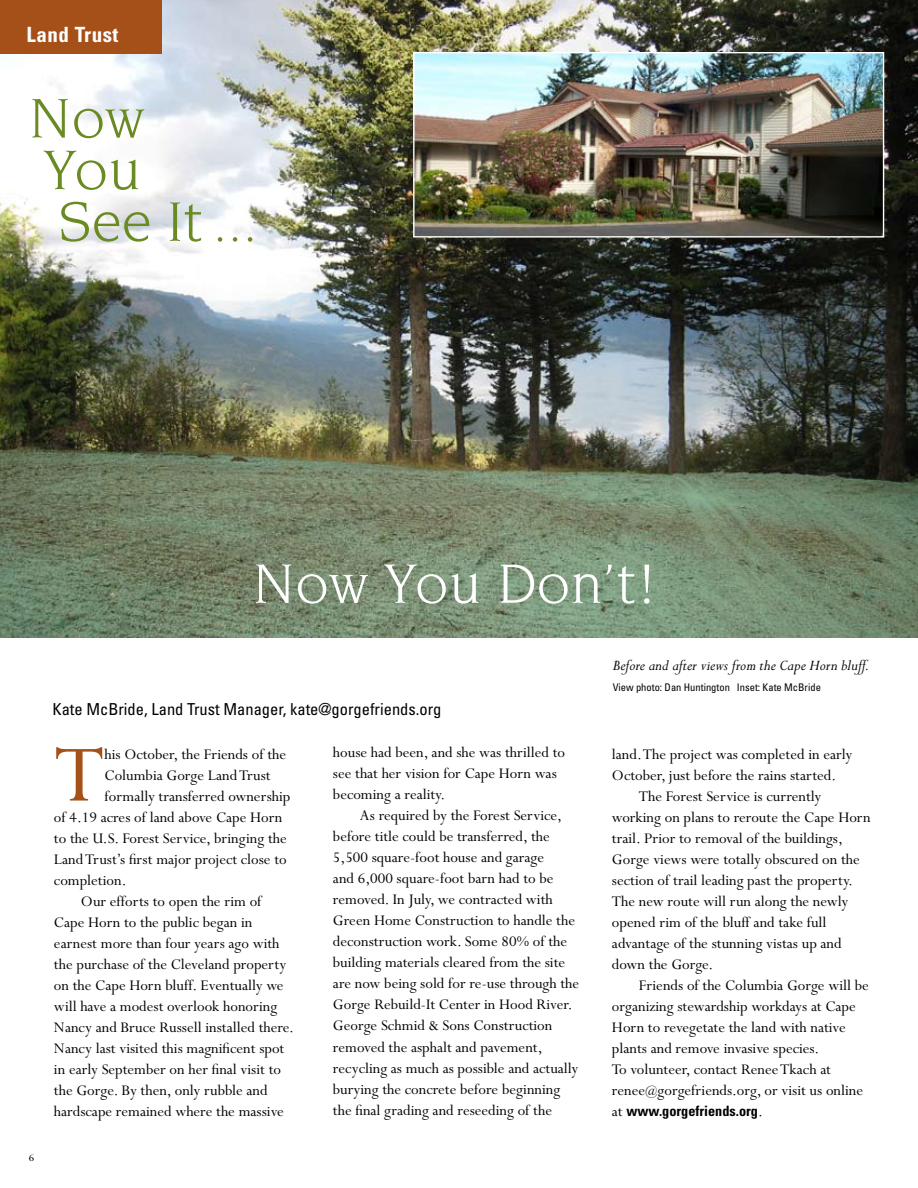
<style>
.page{position:relative;width:918px;height:1188px;background:#fff}
.page>*{position:absolute;margin:0;border:0;box-sizing:border-box;transform-origin:0 0}
.t1{font:89.85px "Perpetua";color:#a55018}
.t2{font:60px/51.8px "Novarese";color:#6a8a22}
.t3{font:60px "Novarese";color:#fff}
.t4{font:700 condensed 21px "Univers";letter-spacing:.025em;color:#fff}
.t5{font:16.5px/21px "Perpetua";color:#000}
.t6{font:condensed 16.5px "Univers";color:#000}
.t7{font:italic 16.5px "Perpetua";color:#000}
.t8{font:700 condensed 14.25px "Univers";color:#000}
.t9{font:13.5px "Perpetua SC";color:#000}
.t10{font:condensed 10.5px "Univers";color:#000}
.s1{font-size:13.5px}
.s2{font-family:"Perpetua";font-weight:400;font-stretch:normal;font-size:16.5px}
</style>
<div class="page">
<img style="left:0;top:0;width:918px;height:638px">
<img style="left:415px;top:54px;width:467px;height:182px">
<div style="left:413px;top:52px;width:471px;height:186px;border:1px solid #fff"></div>
<div style="left:0;top:0;width:162px;height:54px;background:#a55018"></div>
<p class="t4" style="left:27px;top:22px;width:93px">Land Trust</p>
<h2 class="t2" style="left:28px;top:91px;width:231px">Now<br>You<br>See It ...</h2>
<h2 class="t3" style="left:252px;top:551px;width:406px">Now You Don’t!</h2>
<p class="t9" style="left:28px;top:1150px;width:8px">6</p>
<p class="t6" style="left:52px;top:698px;width:391px">Kate McBride, Land Trust Manager, kate@gorgefriends.org</p>
<h1 class="t1" style="left:54px;top:728px;width:52px">T</h1>
<p class="t5" style="left:105px;top:744px;width:183px">his October, the Friends of the</p>
<p class="t5" style="left:105px;top:765px;width:168px">Columbia Gorge Land Trust</p>
<p class="t5" style="left:105px;top:786px;width:187px">formally transferred ownership</p>
<p class="t5" style="left:54px;top:807px;width:230px">of 4.19 acres of land above Cape Horn</p>
<p class="t5" style="left:54px;top:828px;width:234px">to the U.S. Forest Service, bringing the</p>
<p class="t5" style="left:54px;top:849px;width:234px">Land Trust’s first major project close to</p>
<p class="t5" style="left:54px;top:870px;width:74px">completion.</p>
<p class="t5" style="left:81px;top:891px;width:182px">Our efforts to open the rim of</p>
<p class="t5" style="left:54px;top:912px;width:200px">Cape Horn to the public began in</p>
<p class="t5" style="left:54px;top:933px;width:227px">earnest more than four years ago with</p>
<p class="t5" style="left:54px;top:954px;width:234px">the purchase of the Cleveland property</p>
<p class="t5" style="left:54px;top:975px;width:231px">on the Cape Horn bluff. Eventually we</p>
<p class="t5" style="left:54px;top:996px;width:225px">will have a modest overlook honoring</p>
<p class="t5" style="left:54px;top:1017px;width:242px">Nancy and Bruce Russell installed there.</p>
<p class="t5" style="left:54px;top:1038px;width:232px">Nancy last visited this magnificent spot</p>
<p class="t5" style="left:54px;top:1059px;width:229px">in early September on her final visit to</p>
<p class="t5" style="left:54px;top:1080px;width:215px">the Gorge. By then, only rubble and</p>
<p class="t5" style="left:54px;top:1101px;width:231px">hardscape remained where the massive</p>
<p class="t5" style="left:333px;top:743px;width:234px">house had been, and she was thrilled to see that her vision for Cape Horn was becoming a reality.</p>
<p class="t5" style="left:333px;top:806px;width:248px;text-indent:27px">As required by the Forest Service, before title could be transferred, the 5,500 square-foot house and garage<br>and 6,000 square-foot barn had to be removed. In July, we contracted with Green Home Construction to handle the deconstruction work. Some 80% of the building materials cleared from the site are now being sold for re-use through the Gorge Rebuild-It Center in Hood River.<br>George Schmid &amp; Sons Construction removed the asphalt and pavement, recycling as much as possible and actually burying the concrete before beginning the final grading and reseeding of the</p>
<p class="t7" style="left:613px;top:657px;width:258px">Before and after views from the Cape Horn bluff.</p>
<p class="t10" style="left:613px;top:680px;width:210px">View photo: Dan Huntington Inset: Kate McBride</p>
<p class="t5" style="left:612px;top:744px;width:242px">land. The project was completed in early</p>
<p class="t5" style="left:612px;top:765px;width:226px">October, just before the rains started.</p>
<p class="t5" style="left:639px;top:786px;width:184px">The Forest Service is currently</p>
<p class="t5" style="left:612px;top:807px;width:260px">working on plans to reroute the Cape Horn</p>
<p class="t5" style="left:612px;top:828px;width:232px">trail. Prior to removal of the buildings,</p>
<p class="t5" style="left:612px;top:849px;width:249px">Gorge views were totally obscured on the</p>
<p class="t5" style="left:612px;top:870px;width:243px">section of trail leading past the property.</p>
<p class="t5" style="left:612px;top:891px;width:238px">The new route will run along the newly</p>
<p class="t5" style="left:612px;top:912px;width:216px">opened rim of the bluff and take full</p>
<p class="t5" style="left:612px;top:933px;width:231px">advantage of the stunning vistas up and</p>
<p class="t5" style="left:612px;top:954px;width:103px">down the Gorge.</p>
<p class="t5" style="left:639px;top:975px;width:231px">Friends of the Columbia Gorge will be</p>
<p class="t5" style="left:612px;top:996px;width:245px">organizing stewardship workdays at Cape</p>
<p class="t5" style="left:612px;top:1017px;width:235px">Horn to revegetate the land with native</p>
<p class="t5" style="left:612px;top:1038px;width:209px">plants and remove invasive species.</p>
<p class="t5" style="left:612px;top:1059px;width:221px">To volunteer, contact Renee Tkach at</p>
<p class="t5" style="left:612px;top:1080px;width:253px">renee<span class="s1">@</span>gorgefriends.org, or visit us online</p>
<p class="t8" style="left:612px;top:1102px;width:152px"><span class="s2">at</span> www.gorgefriends.org<span class="s2">.</span></p>
</div>
